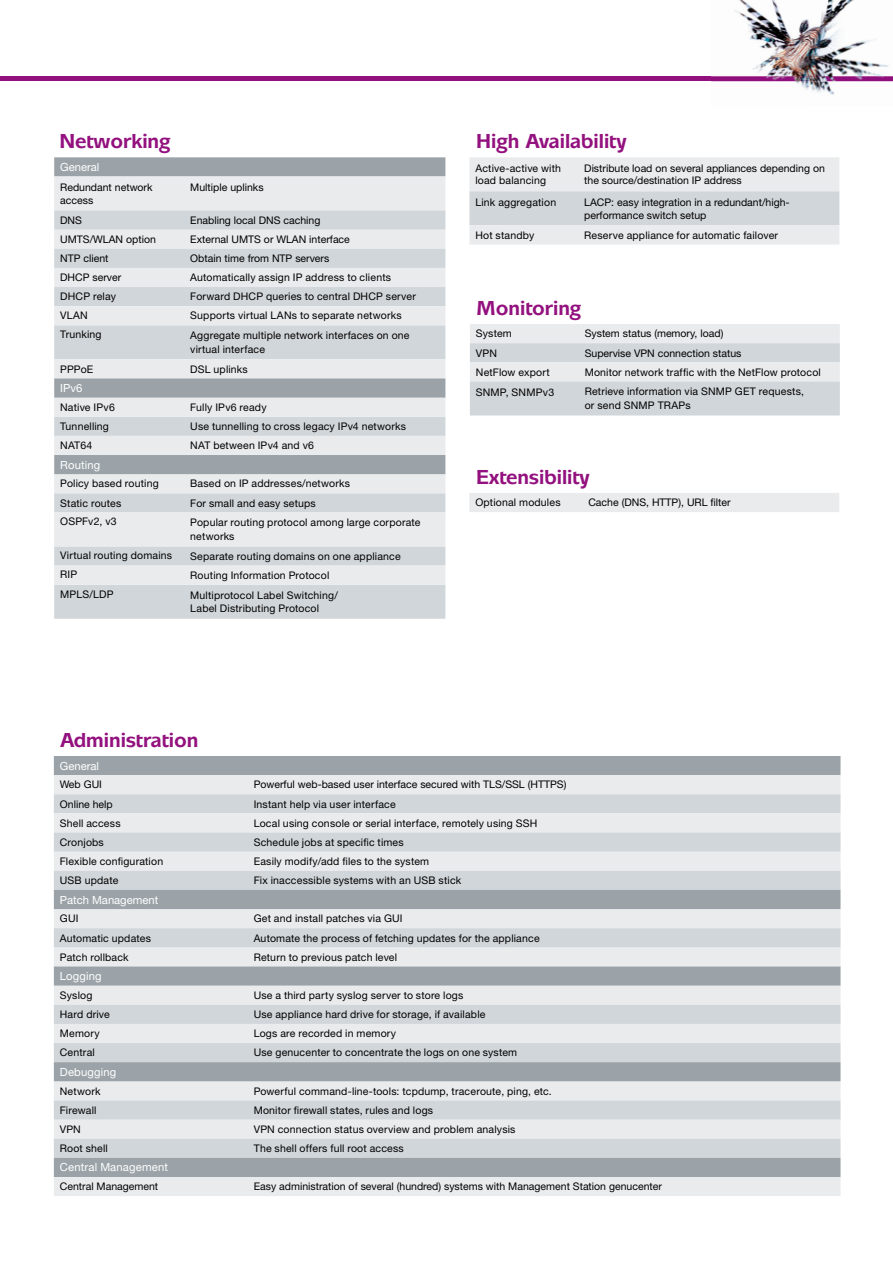
<style>
.page{position:relative;width:893px;height:1263px;background:#fff}
.page>*{position:absolute;margin:0;border:0;box-sizing:border-box;transform-origin:0 0}
.t1{font:700 21px "Mixage ITC Std";color:#93117e}
.t2{font:11.25px "Helvetica Neue";letter-spacing:.01em;color:#fff}
.t3{font:10.5px/13.5px "Helvetica Neue";letter-spacing:.015em;color:#000}
</style>
<div class="page">
<hr style="left:0;top:77px;width:893px;height:4px;background:#93117e">
<svg style="left:54px;top:157px;width:391px;height:130px;background:#d6dadd"></svg>
<div style="left:54px;top:287px;width:391px;height:332px;background:#d1d6da"></div>
<svg style="left:54px;top:306px;width:391px;height:279px;background:#e0e3e5"></svg>
<svg style="left:54px;top:378px;width:391px;height:96px;background:#c5cace"></svg>
<svg style="left:470px;top:324px;width:370px;height:91px;background:#dbdfe2"></svg>
<svg style="left:54px;top:756px;width:786px;height:57px;background:#c7cccf"></svg>
<div style="left:54px;top:813px;width:786px;height:383px;background:#e9ebed"></div>
<svg style="left:54px;top:832px;width:786px;height:58px;background:#d9dde0"></svg>
<svg style="left:54px;top:890px;width:786px;height:287px;background:#ccd0d4"></svg>
<div style="left:469px;top:493px;width:370px;height:19px;background:#e9ebed"></div>
<svg style="left:469px;top:157px;width:370px;height:87px;background:#dfe3e5"></svg>
<img style="left:711px;top:0;width:182px;height:95px">
<img style="left:711px;top:77px;width:182px;height:4px">
<h1 class="t1" style="left:59px;top:129px;width:113px">Networking</h1>
<p class="t2" style="left:60px;top:161px;width:41px">General</p>
<p class="t3" style="left:60px;top:181px;width:94px;line-height:12.6px">Redundant network access</p>
<p class="t3" style="left:190px;top:180px;width:75px">Multiple uplinks</p>
<p class="t3" style="left:60px;top:213px;width:23px">DNS</p>
<p class="t3" style="left:190px;top:213px;width:132px">Enabling local DNS caching</p>
<p class="t3" style="left:60px;top:232px;width:97px">UMTS/WLAN option</p>
<p class="t3" style="left:190px;top:232px;width:161px">External UMTS or WLAN interface</p>
<p class="t3" style="left:60px;top:251px;width:50px">NTP client</p>
<p class="t3" style="left:190px;top:251px;width:141px">Obtain time from NTP servers</p>
<p class="t3" style="left:60px;top:271px;width:63px">DHCP server</p>
<p class="t3" style="left:190px;top:271px;width:202px">Automatically assign IP address to clients</p>
<p class="t3" style="left:60px;top:290px;width:57px">DHCP relay</p>
<p class="t3" style="left:190px;top:290px;width:227px">Forward DHCP queries to central DHCP server</p>
<p class="t3" style="left:60px;top:309px;width:29px">VLAN</p>
<p class="t3" style="left:190px;top:309px;width:213px">Supports virtual LANs to separate networks</p>
<p class="t3" style="left:60px;top:327px;width:43px">Trunking</p>
<p class="t3" style="left:190px;top:329px;width:221px">Aggregate multiple network interfaces on one virtual interface</p>
<p class="t3" style="left:60px;top:362px;width:35px">PPPoE</p>
<p class="t3" style="left:190px;top:362px;width:59px">DSL uplinks</p>
<p class="t2" style="left:60px;top:381px;width:24px">IPv6</p>
<p class="t3" style="left:60px;top:400px;width:56px">Native IPv6</p>
<p class="t3" style="left:190px;top:400px;width:78px">Fully IPv6 ready</p>
<p class="t3" style="left:60px;top:419px;width:50px">Tunnelling</p>
<p class="t3" style="left:190px;top:419px;width:217px">Use tunnelling to cross legacy IPv4 networks</p>
<p class="t3" style="left:60px;top:438px;width:34px">NAT64</p>
<p class="t3" style="left:190px;top:438px;width:125px">NAT between IPv4 and v6</p>
<p class="t2" style="left:60px;top:458px;width:42px">Routing</p>
<p class="t3" style="left:60px;top:477px;width:100px">Policy based routing</p>
<p class="t3" style="left:190px;top:477px;width:161px">Based on IP addresses/networks</p>
<p class="t3" style="left:60px;top:496px;width:63px">Static routes</p>
<p class="t3" style="left:190px;top:496px;width:127px">For small and easy setups</p>
<p class="t3" style="left:60px;top:515px;width:58px">OSPFv2, v3</p>
<p class="t3" style="left:190px;top:516px;width:232px">Popular routing protocol among large corporate networks</p>
<p class="t3" style="left:60px;top:549px;width:113px">Virtual routing domains</p>
<p class="t3" style="left:190px;top:549px;width:212px">Separate routing domains on one appliance</p>
<p class="t3" style="left:60px;top:568px;width:19px">RIP</p>
<p class="t3" style="left:190px;top:568px;width:141px">Routing Information Protocol</p>
<p class="t3" style="left:60px;top:587px;width:55px">MPLS/LDP</p>
<p class="t3" style="left:190px;top:588px;width:149px">Multiprotocol Label Switching/<br>Label Distributing Protocol</p>
<h1 class="t1" style="left:60px;top:727px;width:140px">Administration</h1>
<h1 class="t1" style="left:476px;top:129px;width:152px">High Availability</h1>
<p class="t3" style="left:475px;top:161px;width:87px;line-height:12.8px">Active-active with load balancing</p>
<p class="t3" style="left:584px;top:161px;width:242px;line-height:12.8px">Distribute load on several appliances depending on the source/destination IP address</p>
<p class="t3" style="left:475px;top:195px;width:82px">Link aggregation</p>
<p class="t3" style="left:584px;top:195px;width:207px">LACP: easy integration in a redundant/high&shy;performance switch setup</p>
<p class="t3" style="left:475px;top:228px;width:60px">Hot standby</p>
<p class="t3" style="left:584px;top:228px;width:195px">Reserve appliance for automatic failover</p>
<h1 class="t1" style="left:477px;top:295px;width:106px">Monitoring</h1>
<p class="t3" style="left:476px;top:327px;width:38px">System</p>
<p class="t3" style="left:585px;top:327px;width:140px">System status (memory, load)</p>
<p class="t3" style="left:476px;top:346px;width:23px">VPN</p>
<p class="t3" style="left:585px;top:346px;width:158px">Supervise VPN connection status</p>
<p class="t3" style="left:476px;top:365px;width:75px">NetFlow export</p>
<p class="t3" style="left:585px;top:365px;width:238px">Monitor network traffic with the NetFlow protocol</p>
<p class="t3" style="left:476px;top:385px;width:80px">SNMP, SNMPv3</p>
<p class="t3" style="left:585px;top:385px;width:221px">Retrieve information via SNMP GET requests, or send SNMP TRAPs</p>
<h1 class="t1" style="left:476px;top:464px;width:115px">Extensibility</h1>
<p class="t3" style="left:475px;top:496px;width:87px">Optional modules</p>
<p class="t3" style="left:588px;top:496px;width:144px">Cache (DNS, HTTP), URL filter</p>
<p class="t2" style="left:60px;top:759px;width:41px">General</p>
<p class="t3" style="left:60px;top:778px;width:44px">Web GUI</p>
<p class="t3" style="left:254px;top:778px;width:314px">Powerful web-based user interface secured with TLS/SSL (HTTPS)</p>
<p class="t3" style="left:60px;top:797px;width:54px">Online help</p>
<p class="t3" style="left:254px;top:797px;width:144px">Instant help via user interface</p>
<p class="t3" style="left:60px;top:816px;width:62px">Shell access</p>
<p class="t3" style="left:254px;top:816px;width:285px">Local using console or serial interface, remotely using SSH</p>
<p class="t3" style="left:60px;top:835px;width:46px">Cronjobs</p>
<p class="t3" style="left:254px;top:835px;width:152px">Schedule jobs at specific times</p>
<p class="t3" style="left:60px;top:854px;width:105px">Flexible configuration</p>
<p class="t3" style="left:254px;top:854px;width:177px">Easily modify/add files to the system</p>
<p class="t3" style="left:60px;top:873px;width:60px">USB update</p>
<p class="t3" style="left:254px;top:873px;width:209px">Fix inaccessible systems with an USB stick</p>
<p class="t2" style="left:60px;top:893px;width:100px">Patch Management</p>
<p class="t3" style="left:60px;top:912px;width:20px">GUI</p>
<p class="t3" style="left:254px;top:912px;width:150px">Get and install patches via GUI</p>
<p class="t3" style="left:60px;top:931px;width:93px">Automatic updates</p>
<p class="t3" style="left:254px;top:931px;width:287px">Automate the process of fetching updates for the appliance</p>
<p class="t3" style="left:60px;top:950px;width:70px">Patch rollback</p>
<p class="t3" style="left:254px;top:950px;width:145px">Return to previous patch level</p>
<p class="t2" style="left:60px;top:969px;width:43px">Logging</p>
<p class="t3" style="left:60px;top:988px;width:34px">Syslog</p>
<p class="t3" style="left:254px;top:988px;width:211px">Use a third party syslog server to store logs</p>
<p class="t3" style="left:60px;top:1007px;width:51px">Hard drive</p>
<p class="t3" style="left:254px;top:1007px;width:233px">Use appliance hard drive for storage, if available</p>
<p class="t3" style="left:60px;top:1026px;width:41px">Memory</p>
<p class="t3" style="left:254px;top:1026px;width:144px">Logs are recorded in memory</p>
<p class="t3" style="left:60px;top:1046px;width:37px">Central</p>
<p class="t3" style="left:254px;top:1046px;width:265px">Use genucenter to concentrate the logs on one system</p>
<p class="t2" style="left:60px;top:1065px;width:58px">Debugging</p>
<p class="t3" style="left:60px;top:1084px;width:42px">Network</p>
<p class="t3" style="left:254px;top:1084px;width:300px">Powerful command-line-tools: tcpdump, traceroute, ping, etc.</p>
<p class="t3" style="left:60px;top:1103px;width:38px">Firewall</p>
<p class="t3" style="left:254px;top:1103px;width:181px">Monitor firewall states, rules and logs</p>
<p class="t3" style="left:60px;top:1122px;width:23px">VPN</p>
<p class="t3" style="left:254px;top:1122px;width:263px">VPN connection status overview and problem analysis</p>
<p class="t3" style="left:60px;top:1141px;width:50px">Root shell</p>
<p class="t3" style="left:254px;top:1141px;width:152px">The shell offers full root access</p>
<p class="t2" style="left:60px;top:1161px;width:110px">Central Management</p>
<p class="t3" style="left:60px;top:1180px;width:100px">Central Management</p>
<p class="t3" style="left:254px;top:1180px;width:410px">Easy administration of several (hundred) systems with Management Station genucenter</p>
</div>
